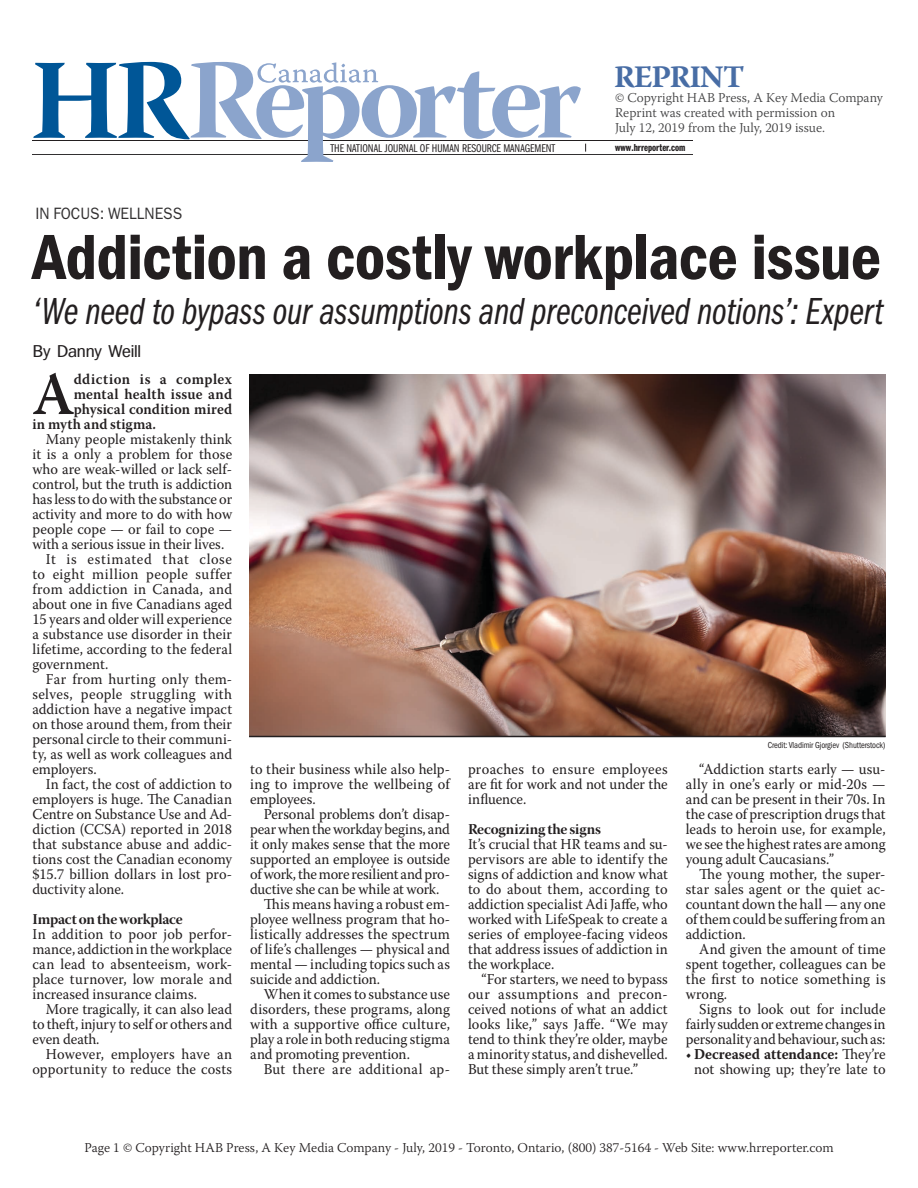
<style>
.page{position:relative;width:918px;height:1188px;background:#fff}
.page>*{position:absolute;margin:0;border:0;box-sizing:border-box;transform-origin:0 0}
.t1{font:66px "ITC Franklin Gothic Std Dm Cd";letter-spacing:-.005em;color:#231f20}
.t2{font:600 60.45px "Warnock Pro";color:#231f20;scale:.96 1}
.t3{font:39px "ITC Franklin Gothic Std Bk Cp It";letter-spacing:-.005em;color:#231f20}
.t4{font:700 31.2px "Warnock Pro";letter-spacing:-.04em;color:#486da5}
.t5{font:condensed 17.85px "ITC Franklin Gothic Std";letter-spacing:-.04em;color:#231f20;scale:1.18 1}
.t6{font:16.5px "ITC Franklin Gothic Std";color:#323031;scale:.93 1}
.t7{font:15px/15px "Warnock Pro";letter-spacing:.005em;color:#231f20;text-align:justify;scale:.96 1}
.t8{font:600 15px "Warnock Pro";letter-spacing:.015em;color:#231f20;scale:.96 1}
.t9{font:15px "Warnock Pro Bold Subh";letter-spacing:-.01em;color:#231f20}
.t10{font:15px "Warnock Pro";letter-spacing:-.02em;color:#231f20;scale:.96 1}
.t11{font:15px "Warnock Pro";letter-spacing:.035em;color:#231f20;scale:.96 1}
.t12{font:15px "Warnock Pro";letter-spacing:-.015em;color:#231f20;scale:.96 1}
.t13{font:15px "Warnock Pro";letter-spacing:.03em;color:#231f20;scale:.96 1}
.t14{font:15px "Warnock Pro";letter-spacing:.025em;color:#231f20;scale:.96 1}
.t15{font:15px "Warnock Pro";letter-spacing:.05em;color:#231f20;scale:.96 1}
.t16{font:300 13.5px "Warnock Pro";color:#231f20}
.t17{font:300 13.5px/15px "Warnock Pro";color:#414142}
.t18{font:11.7px "ITC Franklin Gothic Std Bk Cp";color:#231f20}
.t19{font:10.5px "ITC Franklin Gothic Std Dm Cp";color:#231f20}
.t20{font:condensed 9px "ITC Franklin Gothic Std";letter-spacing:-.01em;color:#231f20;scale:.95 1}
.s1{font-weight:700}
</style>
<div class="page">
<hr style="left:32px;top:154px;width:661px;height:1px;background:#323031">
<hr style="left:32px;top:140px;width:661px;height:1px;background:#231f20">
<svg style="left:33px;top:62px;width:553px;height:100px"></svg>
<img style="left:249px;top:375px;width:637px;height:361px">
<hr style="left:249px;top:736px;width:637px;height:1px;background:#231f20">
<h3 class="t4" style="left:614px;top:58px;width:132px">REPRINT</h3>
<p class="t17" style="left:615px;top:90px;width:269px">© Copyright HAB Press, A Key Media Company<br>Reprint was created with permission on<br>July 12, 2019 from the July, 2019 issue.</p>
<p class="t18" style="left:330px;top:141px;width:226px">THE NATIONAL JOURNAL OF HUMAN RESOURCE MANAGEMENT</p>
<p class="t19" style="left:615px;top:142px;width:72px">www.hrreporter.com</p>
<p class="t6" style="left:36px;top:204px;width:159px">IN FOCUS: WELLNESS</p>
<h1 class="t1" style="left:32px;top:219px;width:850px">Addiction a costly workplace issue</h1>
<h3 class="t3" style="left:32px;top:290px;width:853px">‘We need to bypass our assumptions and preconceived notions’: Expert</h3>
<p class="t5" style="left:32px;top:341px;width:94px">By Danny Weill</p>
<h2 class="t2" style="left:32px;top:358px;width:45px">A</h2>
<p class="t8" style="left:74px;top:370px;width:167px">ddiction is a complex</p>
<p class="t8" style="left:74px;top:385px;width:167px">mental health issue and</p>
<p class="t8" style="left:74px;top:400px;width:167px">physical condition mired</p>
<p class="t8" style="left:32px;top:415px;width:130px">in myth and stigma.</p>
<p class="t7" style="left:46px;top:431px;width:195px">Many people mistakenly think</p>
<p class="t7" style="left:32px;top:446px;width:210px">it is a only a problem for those</p>
<p class="t7" style="left:32px;top:461px;width:210px">who are weak-willed or lack self-</p>
<p class="t7" style="left:32px;top:476px;width:210px">control, but the truth is addiction</p>
<p class="t7" style="left:32px;top:491px;width:210px">has less to do with the substance or</p>
<p class="t7" style="left:32px;top:506px;width:210px">activity and more to do with how</p>
<p class="t7" style="left:32px;top:521px;width:210px">people cope — or fail to cope —</p>
<p class="t7" style="left:32px;top:536px;width:202px">with a serious issue in their lives.</p>
<p class="t15" style="left:46px;top:550px;width:196px">It is estimated that close</p>
<p class="t13" style="left:32px;top:565px;width:210px">to eight million people suffer</p>
<p class="t14" style="left:32px;top:580px;width:210px">from addiction in Canada, and</p>
<p class="t7" style="left:32px;top:596px;width:210px">about one in five Canadians aged</p>
<p class="t7" style="left:32px;top:611px;width:210px">15 years and older will experience</p>
<p class="t7" style="left:32px;top:626px;width:210px">a substance use disorder in their</p>
<p class="t7" style="left:32px;top:641px;width:210px">lifetime, according to the federal</p>
<p class="t7" style="left:32px;top:656px;width:81px">government.</p>
<p class="t7" style="left:46px;top:671px;width:196px">Far from hurting only them-</p>
<p class="t11" style="left:32px;top:685px;width:210px">selves, people struggling with</p>
<p class="t7" style="left:32px;top:701px;width:210px">addiction have a negative impact</p>
<p class="t7" style="left:32px;top:716px;width:210px">on those around them, from their</p>
<p class="t7" style="left:32px;top:731px;width:210px">personal circle to their communi-</p>
<p class="t7" style="left:32px;top:746px;width:210px">ty, as well as work colleagues and</p>
<p class="t7" style="left:32px;top:761px;width:68px">employers.</p>
<p class="t7" style="left:46px;top:776px;width:196px">In fact, the cost of addiction to</p>
<p class="t7" style="left:32px;top:791px;width:210px">employers is huge. The Canadian</p>
<p class="t7" style="left:32px;top:806px;width:210px">Centre on Substance Use and Ad-</p>
<p class="t7" style="left:32px;top:821px;width:210px">diction (CCSA) reported in 2018</p>
<p class="t7" style="left:32px;top:836px;width:210px">that substance abuse and addic-</p>
<p class="t7" style="left:32px;top:851px;width:210px">tions cost the Canadian economy</p>
<p class="t7" style="left:32px;top:866px;width:210px">$15.7 billion dollars in lost pro-</p>
<p class="t7" style="left:32px;top:881px;width:97px">ductivity alone.</p>
<p class="t9" style="left:32px;top:910px;width:152px">Impact on the workplace</p>
<p class="t7" style="left:32px;top:926px;width:210px">In addition to poor job perfor&shy;mance, addiction in the workplace can lead to absenteeism, work&shy;place turnover, low morale and increased insurance claims.</p>
<p class="t7" style="left:32px;top:1001px;width:210px;text-indent:13px">More tragically, it can also lead to theft, injury to self or others and even death.</p>
<p class="t7" style="left:32px;top:1046px;width:210px;text-align:right">However, employers have an opportunity to reduce the costs</p>
<p class="t20" style="left:768px;top:740px;width:126px">Credit: Vladimir Gjorgiev (Shutterstock)</p>
<p class="t7" style="left:686px;top:761px;width:210px;text-indent:13px">“Addiction starts early — usu&shy;ally in one’s early or mid-20s — and can be present in their 70s. In the case of prescription drugs that leads to heroin use, for example, we see the highest rates are among young adult Caucasians.”</p>
<p class="t7" style="left:686px;top:866px;width:210px;text-indent:13px">The young mother, the super&shy;star sales agent or the quiet ac&shy;countant down the hall — any one of them could be suffering from an addiction.</p>
<p class="t7" style="left:686px;top:941px;width:210px;text-indent:13px">And given the amount of time spent together, colleagues can be the first to notice something is wrong.</p>
<p class="t7" style="left:686px;top:1001px;width:210px;text-indent:13px">Signs to look out for include fairly sudden or extreme changes in personality and behaviour, such as:</p>
<p class="t7" style="left:686px;top:1046px;width:210px;text-align:center">• <span class="s1">Decreased attendance:</span> They’re not showing up; they’re late to</p>
<p class="t7" style="left:250px;top:761px;width:210px">to their business while also help&shy;ing to improve the wellbeing of employees.</p>
<p class="t7" style="left:264px;top:806px;width:196px">Personal problems don’t disap-</p>
<p class="t7" style="left:250px;top:821px;width:210px">pear when the workday begins, and</p>
<p class="t7" style="left:250px;top:836px;width:210px">it only makes sense that the more</p>
<p class="t7" style="left:250px;top:851px;width:210px">supported an employee is outside</p>
<p class="t10" style="left:250px;top:865px;width:210px">of work, the more resilient and pro-</p>
<p class="t12" style="left:250px;top:880px;width:199px">ductive she can be while at work.</p>
<p class="t7" style="left:264px;top:896px;width:196px">This means having a robust em-</p>
<p class="t7" style="left:250px;top:911px;width:210px">ployee wellness program that ho-</p>
<p class="t7" style="left:250px;top:926px;width:210px">listically addresses the spectrum</p>
<p class="t7" style="left:250px;top:941px;width:210px">of life’s challenges — physical and</p>
<p class="t7" style="left:250px;top:956px;width:210px">mental — including topics such as</p>
<p class="t7" style="left:250px;top:971px;width:137px">suicide and addiction.</p>
<p class="t7" style="left:264px;top:986px;width:196px">When it comes to substance use</p>
<p class="t7" style="left:250px;top:1001px;width:210px">disorders, these programs, along</p>
<p class="t7" style="left:250px;top:1016px;width:210px">with a supportive office culture,</p>
<p class="t7" style="left:250px;top:1031px;width:210px">play a role in both reducing stigma</p>
<p class="t7" style="left:250px;top:1046px;width:168px">and promoting prevention.</p>
<p class="t7" style="left:264px;top:1061px;width:196px">But there are additional ap-</p>
<p class="t7" style="left:468px;top:761px;width:210px">proaches to ensure employees are fit for work and not under the influence.</p>
<p class="t9" style="left:468px;top:820px;width:135px">Recognizing the signs</p>
<p class="t7" style="left:468px;top:836px;width:210px">It’s crucial that HR teams and su&shy;pervisors are able to identify the signs of addiction and know what to do about them, according to addiction specialist Adi Jaffe, who worked with LifeSpeak to create a series of employee-facing videos that address issues of addiction in the workplace.</p>
<p class="t7" style="left:468px;top:971px;width:210px;text-indent:13px">“For starters, we need to bypass our assumptions and precon&shy;ceived notions of what an addict looks like,” says Jaffe. “We may tend to think they’re older, maybe a minority status, and dishevelled.<br>But these simply aren’t true.”</p>
<p class="t16" style="left:84px;top:1139px;width:751px">Page 1 © Copyright HAB Press, A Key Media Company - July, 2019 - Toronto, Ontario, (800) 387-5164 - Web Site: www.hrreporter.com</p>
</div>
